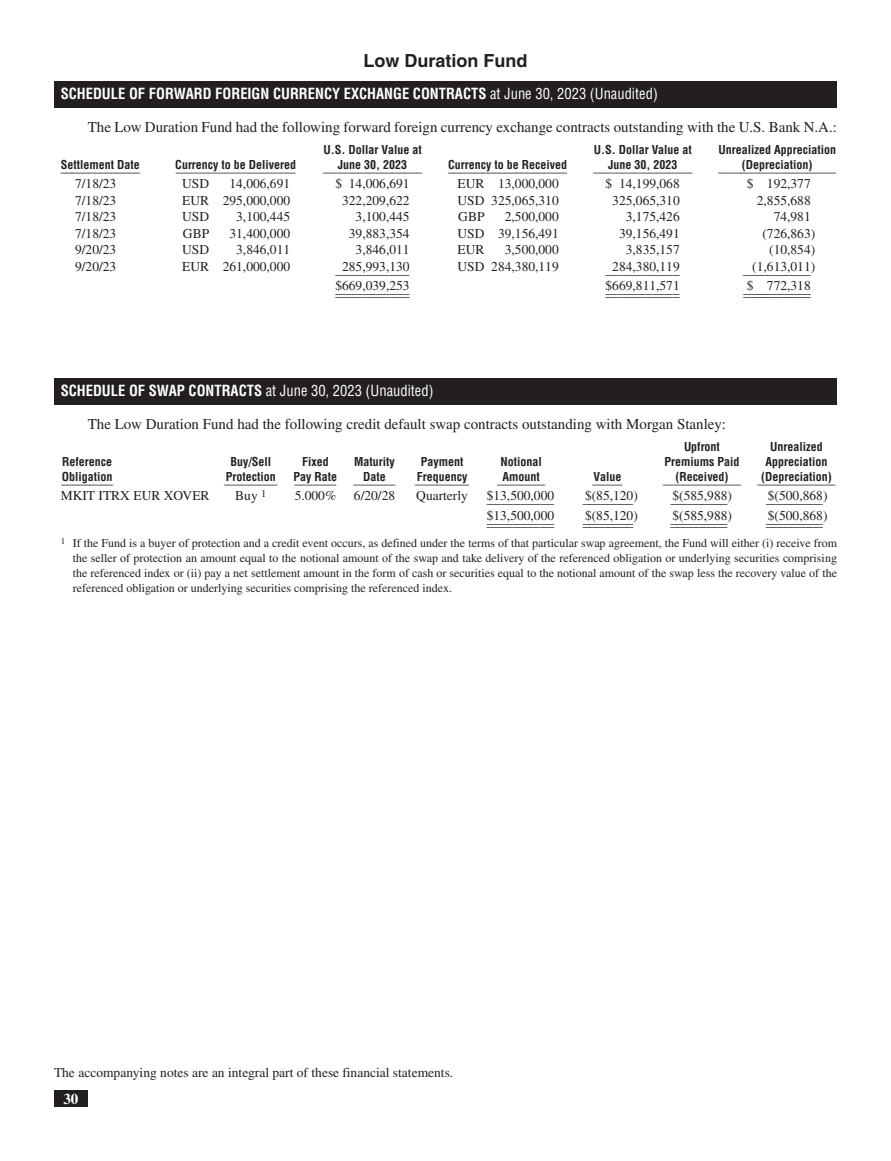
<style>
.page{position:relative;width:891px;height:1161px;background:#fff}
.page>*{position:absolute;margin:0;border:0;box-sizing:border-box;transform-origin:0 0}
.t1{font:700 18px "Helvetica";color:#231f20}
.t2{font:15px "Times";color:#231f20}
.t3{font:700 condensed 15px "Helvetica";color:#fff}
.t4{font:condensed 15px "Helvetica";color:#fff}
.t5{font:700 15px "Times";color:#fff}
.t6{font:13.5px "Times";color:#231f20}
.t7{font:700 condensed 12px "Helvetica";color:#231f20}
.t8{font:12px/15px "Times";color:#231f20;text-align:justify}
.s1{font-weight:400}
.s2{font-weight:700}
</style>
<div class="page">
<div style="left:54px;top:1090px;width:34px;height:17px;background:#231f20"></div>
<div style="left:54px;top:81px;width:783px;height:27px;background:#231f20"></div>
<div style="left:54px;top:378px;width:783px;height:27px;background:#231f20"></div>
<h1 class="t1" style="left:364px;top:54px;width:165px">Low Duration Fund</h1>
<p class="t3" style="left:61px;top:85px;width:599px">SCHEDULE OF FORWARD FOREIGN CURRENCY EXCHANGE CONTRACTS <span class="s1">at June 30, 2023 (Unaudited)</span></p>
<p class="t2" style="left:88px;top:122px;width:751px">The Low Duration Fund had the following forward foreign currency exchange contracts outstanding with the U.S. Bank N.A.:</p>
<p class="t7" style="left:324px;top:143px;width:100px">U.S. Dollar Value at</p>
<p class="t7" style="left:594px;top:143px;width:100px">U.S. Dollar Value at</p>
<p class="t7" style="left:718px;top:143px;width:119px">Unrealized Appreciation</p>
<p class="t7" style="left:61px;top:159px;width:81px">S_ _e_t t_l _e _m_e_n_t_ D_ _a_t e_</p>
<p class="t7" style="left:175px;top:158px;width:122px">Currency to be Delivered</p>
<p class="t7" style="left:338px;top:158px;width:71px">June 30, 2023</p>
<p class="t7" style="left:448px;top:158px;width:120px">Currency to be Received</p>
<p class="t7" style="left:608px;top:158px;width:71px">June 30, 2023</p>
<p class="t7" style="left:742px;top:158px;width:72px">(Depreciation)</p>
<p class="t7" style="left:176px;top:161px;width:121px">____________________</p>
<p class="t7" style="left:323px;top:161px;width:101px">_________________</p>
<p class="t7" style="left:448px;top:161px;width:120px">_____________________</p>
<p class="t7" style="left:593px;top:161px;width:101px">_________________</p>
<p class="t7" style="left:718px;top:161px;width:119px">____________________</p>
<p class="t6" style="left:75px;top:179px;width:43px">7/18/23</p>
<p class="t6" style="left:182px;top:179px;width:29px">USD</p>
<p class="t6" style="left:229px;top:179px;width:62px">14,006,691</p>
<p class="t6" style="left:335px;top:179px;width:76px">$ 14,006,691</p>
<p class="t6" style="left:458px;top:179px;width:103px">EUR 13,000,000</p>
<p class="t6" style="left:606px;top:179px;width:76px">$ 14,199,068</p>
<p class="t6" style="left:747px;top:179px;width:66px">$ 192,377</p>
<p class="t6" style="left:75px;top:195px;width:43px">7/18/23</p>
<p class="t6" style="left:182px;top:195px;width:110px">EUR 295,000,000</p>
<p class="t6" style="left:342px;top:195px;width:69px">322,209,622</p>
<p class="t6" style="left:458px;top:195px;width:103px">USD 325,065,310</p>
<p class="t6" style="left:612px;top:195px;width:69px">325,065,310</p>
<p class="t6" style="left:757px;top:195px;width:55px">2,855,688</p>
<p class="t6" style="left:75px;top:212px;width:43px">7/18/23</p>
<p class="t6" style="left:182px;top:212px;width:29px">USD</p>
<p class="t6" style="left:236px;top:212px;width:56px">3,100,445</p>
<p class="t6" style="left:356px;top:212px;width:56px">3,100,445</p>
<p class="t6" style="left:458px;top:212px;width:28px">GBP</p>
<p class="t6" style="left:505px;top:212px;width:55px">2,500,000</p>
<p class="t6" style="left:626px;top:212px;width:55px">3,175,426</p>
<p class="t6" style="left:774px;top:212px;width:39px">74,981</p>
<p class="t6" style="left:75px;top:228px;width:43px">7/18/23</p>
<p class="t6" style="left:183px;top:228px;width:28px">GBP</p>
<p class="t6" style="left:229px;top:228px;width:62px">31,400,000</p>
<p class="t6" style="left:349px;top:228px;width:62px">39,883,354</p>
<p class="t6" style="left:458px;top:228px;width:103px">USD 39,156,491</p>
<p class="t6" style="left:619px;top:228px;width:62px">39,156,491</p>
<p class="t6" style="left:762px;top:228px;width:54px">(726,863)</p>
<p class="t6" style="left:75px;top:245px;width:43px">9/20/23</p>
<p class="t6" style="left:182px;top:245px;width:29px">USD</p>
<p class="t6" style="left:236px;top:245px;width:56px">3,846,011</p>
<p class="t6" style="left:356px;top:245px;width:56px">3,846,011</p>
<p class="t6" style="left:458px;top:245px;width:28px">EUR</p>
<p class="t6" style="left:505px;top:245px;width:55px">3,500,000</p>
<p class="t6" style="left:626px;top:245px;width:55px">3,835,157</p>
<p class="t6" style="left:769px;top:245px;width:48px">(10,854)</p>
<p class="t6" style="left:75px;top:261px;width:43px">9/20/23</p>
<p class="t6" style="left:182px;top:261px;width:110px">EUR 261,000,000</p>
<p class="t6" style="left:342px;top:261px;width:69px">285,993,130</p>
<p class="t6" style="left:458px;top:261px;width:103px">USD 284,380,119</p>
<p class="t6" style="left:612px;top:261px;width:69px">284,380,119</p>
<p class="t6" style="left:752px;top:261px;width:64px">(1,613,011)</p>
<p class="t6" style="left:335px;top:264px;width:76px">___________</p>
<p class="t6" style="left:606px;top:264px;width:76px">___________</p>
<p class="t6" style="left:743px;top:264px;width:69px">___________</p>
<p class="t6" style="left:335px;top:281px;width:76px">$_6_6_9_,_0_3_9_,2_5_3_</p>
<p class="t6" style="left:606px;top:281px;width:76px">$_6_6_9_,_8_1_1_,5_7_1_</p>
<p class="t6" style="left:743px;top:284px;width:69px">_$___7__7_2_, 3_1__8</p>
<p class="t6" style="left:335px;top:287px;width:76px">___________</p>
<p class="t6" style="left:606px;top:287px;width:76px">___________</p>
<p class="t6" style="left:743px;top:287px;width:69px">___________</p>
<p class="t4" style="left:61px;top:382px;width:374px"><span class="s2">SCHEDULE OF SWAP CONTRACTS</span> at June 30, 2023 (Unaudited)</p>
<p class="t2" style="left:88px;top:419px;width:640px">The Low Duration Fund had the following credit default swap contracts outstanding with Morgan Stanley:</p>
<p class="t7" style="left:684px;top:440px;width:37px">Upfront</p>
<p class="t7" style="left:770px;top:440px;width:54px">Unrealized</p>
<p class="t7" style="left:62px;top:455px;width:51px">Reference</p>
<p class="t7" style="left:231px;top:455px;width:42px">Buy/Sell</p>
<p class="t7" style="left:302px;top:455px;width:28px">Fixed</p>
<p class="t7" style="left:354px;top:455px;width:42px">Maturity</p>
<p class="t7" style="left:421px;top:455px;width:44px">Payment</p>
<p class="t7" style="left:500px;top:455px;width:43px">Notional</p>
<p class="t7" style="left:664px;top:455px;width:77px">Premiums Paid</p>
<p class="t7" style="left:765px;top:455px;width:64px">Appreciation</p>
<p class="t7" style="left:61px;top:470px;width:53px">_O_b_l _i g_a_t_i o_ n_</p>
<p class="t7" style="left:226px;top:470px;width:52px">Protection</p>
<p class="t7" style="left:294px;top:470px;width:45px">Pay Rate</p>
<p class="t7" style="left:363px;top:470px;width:24px">Date</p>
<p class="t7" style="left:417px;top:470px;width:52px">Frequency</p>
<p class="t7" style="left:502px;top:470px;width:39px">Amount</p>
<p class="t7" style="left:594px;top:470px;width:29px">Value</p>
<p class="t7" style="left:675px;top:470px;width:55px">(Received)</p>
<p class="t7" style="left:761px;top:470px;width:72px">(Depreciation)</p>
<p class="t7" style="left:224px;top:473px;width:55px">_________</p>
<p class="t7" style="left:294px;top:473px;width:43px">_______</p>
<p class="t7" style="left:354px;top:473px;width:43px">_______</p>
<p class="t7" style="left:415px;top:473px;width:55px">_________</p>
<p class="t7" style="left:497px;top:473px;width:49px">________</p>
<p class="t7" style="left:592px;top:473px;width:31px">_____</p>
<p class="t7" style="left:663px;top:473px;width:79px">_____________</p>
<p class="t7" style="left:758px;top:473px;width:79px">_____________</p>
<p class="t6" style="left:61px;top:491px;width:150px">MKIT ITRX EUR XOVER</p>
<p class="t6" style="left:235px;top:491px;width:33px">Buy <sup>1</sup></p>
<p class="t6" style="left:295px;top:491px;width:43px">5.000%</p>
<p class="t6" style="left:354px;top:491px;width:43px">6/20/28</p>
<p class="t6" style="left:416px;top:491px;width:53px">Quarterly</p>
<p class="t6" style="left:487px;top:491px;width:69px">$13,500,000</p>
<p class="t6" style="left:585px;top:491px;width:54px">$(85,120)</p>
<p class="t6" style="left:672px;top:491px;width:61px">$(585,988)</p>
<p class="t6" style="left:768px;top:491px;width:61px">$(500,868)</p>
<p class="t6" style="left:487px;top:494px;width:69px">__________</p>
<p class="t6" style="left:583px;top:494px;width:52px">________</p>
<p class="t6" style="left:671px;top:494px;width:58px">_________</p>
<p class="t6" style="left:766px;top:494px;width:58px">_________</p>
<p class="t6" style="left:487px;top:510px;width:69px">$13,500,000</p>
<p class="t6" style="left:585px;top:510px;width:54px">$(85,120)</p>
<p class="t6" style="left:672px;top:510px;width:61px">$(585,988)</p>
<p class="t6" style="left:768px;top:510px;width:61px">$(500,868)</p>
<p class="t6" style="left:487px;top:515px;width:69px">__ __ __ __ __ __ __ __ __ __</p>
<p class="t6" style="left:583px;top:515px;width:52px">__ __ __ __ __ __ __ __</p>
<p class="t6" style="left:671px;top:515px;width:58px">__ __ __ __ __ __ __ __ __</p>
<p class="t6" style="left:766px;top:515px;width:58px">__ __ __ __ __ __ __ __ __</p>
<p class="t8" style="left:73px;top:537px;width:766px;text-indent:-12px"><sup>1</sup> If the Fund is a buyer of protection and a credit event occurs, as defined under the terms of that particular swap agreement, the Fund will either (i) receive from the seller of protection an amount equal to the notional amount of the swap and take delivery of the referenced obligation or underlying securities comprising the referenced index or (ii) pay a net settlement amount in the form of cash or securities equal to the notional amount of the swap less the recovery value of the referenced obligation or underlying securities comprising the referenced index.</p>
<p class="t6" style="left:54px;top:1068px;width:401px">The accompanying notes are an integral part of these financial statements.</p>
<p class="t5" style="left:63px;top:1094px;width:16px">30</p>
</div>
